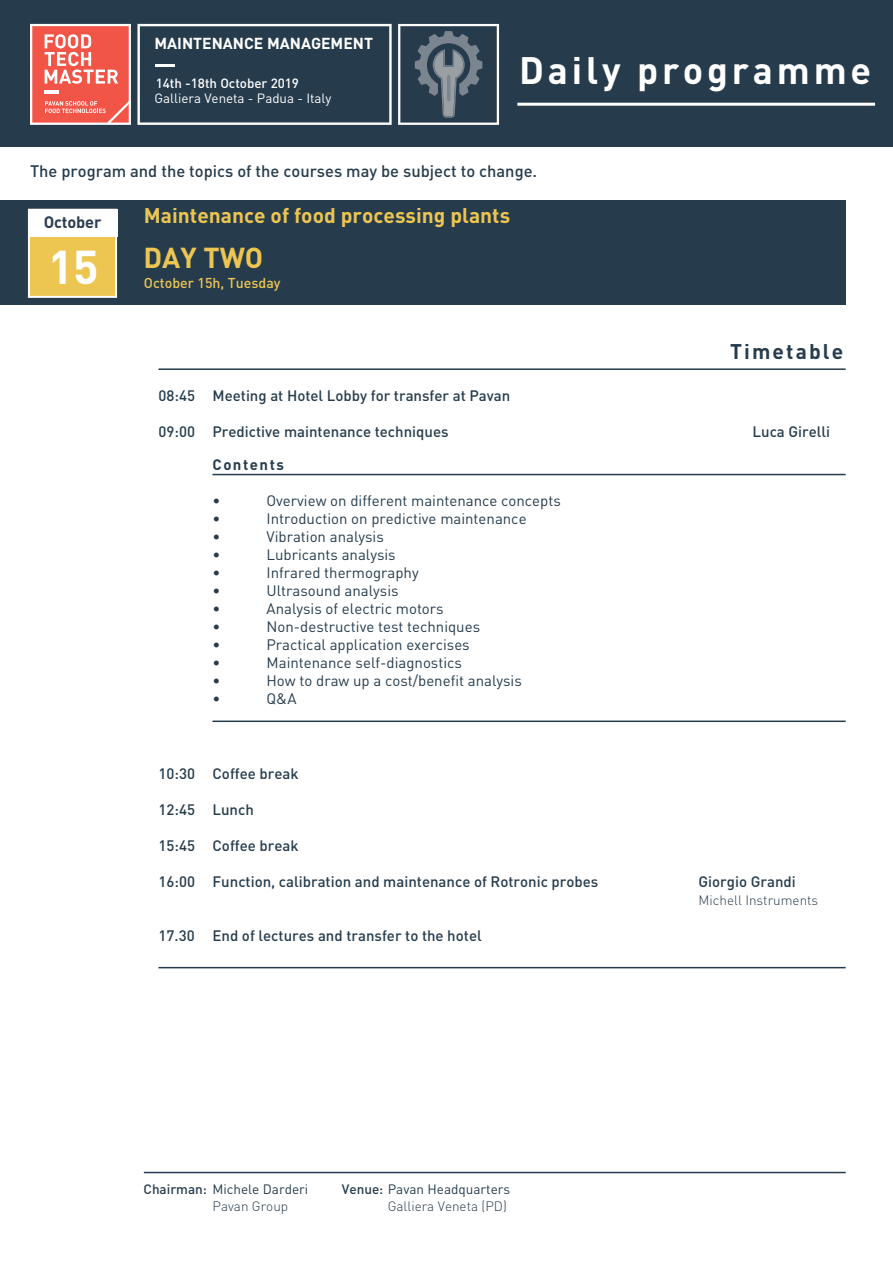
<style>
.page{position:relative;width:893px;height:1263px;background:#fff}
.page>*{position:absolute;margin:0;border:0;box-sizing:border-box;transform-origin:0 0}
.t1{font:700 46.8px "DIN Pro";color:#fff}
.t2{font:700 37.8px "DIN Pro";letter-spacing:.1em;color:#fff}
.t3{font:700 28.5px "DIN Pro";color:#edc551}
.t4{font:700 21px "DIN Pro";color:#edc551}
.t5{font:700 21px "DIN Pro";letter-spacing:.1em;color:#263c4d}
.t6{font:500 16.5px "DIN Pro";color:#263c4d}
.t7{font:700 16.35px "DIN Pro";letter-spacing:-.01em;color:#2d3d4f}
.t8{font:700 15.75px "DIN Pro";color:#fff}
.t9{font:15px "DIN Pro";color:#263c4d}
.t10{font:500 15px "DIN Pro";color:#263c4d}
.t11{font:700 15px "DIN Pro";letter-spacing:.1em;color:#263c4d}
.t12{font:500 14.1px "DIN Pro";color:#edc551}
.t13{font:300 13.5px/16.2px "DIN Pro";color:#263c4d;text-align:right}
.t14{font:13.5px/16.2px "DIN Pro";color:#263c4d}
.t15{font:13.35px "DIN Pro";color:#fff}
.t16{font:500 13.35px "DIN Pro";color:#fff}
.s1{font-weight:500}
.s2{font-weight:300}
.s3{font-weight:400}
</style>
<div class="page">
<div style="left:0;top:0;width:893px;height:147px;background:#263c4d"></div>
<hr style="left:517px;top:103px;width:358px;height:3px;background:#fff">
<div style="left:0;top:201px;width:846px;height:104px;background:#263c4d"></div>
<svg style="left:28px;top:236px;width:89px;height:62px;background:#eec960"></svg>
<div style="left:28px;top:209px;width:89px;height:27px;background:#fff"></div>
<hr style="left:159px;top:967px;width:687px;height:1px;background:#263c4d">
<hr style="left:159px;top:368px;width:687px;height:2px;background:#263c4d">
<hr style="left:144px;top:1172px;width:702px;height:1px;background:#263c4d">
<hr style="left:213px;top:720px;width:633px;height:2px;background:#263c4d">
<hr style="left:213px;top:474px;width:633px;height:1px;background:#263c4d">
<svg style="left:398px;top:24px;width:101px;height:101px"></svg>
<hr style="left:447px;top:75px;width:3px;height:26px;background:#7b8690;border-radius:2px">
<svg style="left:137px;top:24px;width:255px;height:101px"></svg>
<svg style="left:30px;top:24px;width:101px;height:101px;background:#f27b70"></svg>
<hr style="left:45px;top:91px;width:14px;height:3px;background:#fff">
<hr style="left:156px;top:64px;width:19px;height:3px;background:#fff">
<p class="t8" style="left:154px;top:33px;width:220px">MAINTENANCE MANAGEMENT</p>
<p class="t16" style="left:156px;top:74px;width:145px">14th -18th October 2019</p>
<p class="t15" style="left:154px;top:89px;width:178px">Galliera Veneta - Padua - Italy</p>
<h2 class="t2" style="left:519px;top:45px;width:353px">Daily programme</h2>
<p class="t6" style="left:30px;top:160px;width:509px">The program and the topics of the courses may be subject to change.</p>
<p class="t7" style="left:44px;top:211px;width:59px">October</p>
<h1 class="t1" style="left:48px;top:236px;width:52px">15</h1>
<h3 class="t4" style="left:144px;top:201px;width:368px">Maintenance of food processing plants</h3>
<h3 class="t3" style="left:144px;top:239px;width:121px">DAY TWO</h3>
<p class="t12" style="left:144px;top:273px;width:138px">October 15h, Tuesday</p>
<h3 class="t5" style="left:730px;top:338px;width:115px">Timetable</h3>
<p class="t10" style="left:159px;top:385px;width:353px">08:45 Meeting at Hotel Lobby for transfer at Pavan</p>
<p class="t10" style="left:159px;top:421px;width:292px">09:00 Predictive maintenance techniques</p>
<p class="t10" style="left:753px;top:421px;width:79px">Luca Girelli</p>
<p class="t11" style="left:213px;top:454px;width:73px">Contents</p>
<p class="t9" style="left:213px;top:490px;width:9px">•</p>
<p class="t9" style="left:267px;top:490px;width:296px">Overview on different maintenance concepts</p>
<p class="t9" style="left:213px;top:508px;width:9px">•</p>
<p class="t9" style="left:267px;top:508px;width:262px">Introduction on predictive maintenance</p>
<p class="t9" style="left:213px;top:526px;width:9px">•</p>
<p class="t9" style="left:267px;top:526px;width:119px">Vibration analysis</p>
<p class="t9" style="left:213px;top:544px;width:9px">•</p>
<p class="t9" style="left:267px;top:544px;width:131px">Lubricants analysis</p>
<p class="t9" style="left:213px;top:562px;width:9px">•</p>
<p class="t9" style="left:267px;top:562px;width:154px">Infrared thermography</p>
<p class="t9" style="left:213px;top:580px;width:9px">•</p>
<p class="t9" style="left:267px;top:580px;width:134px">Ultrasound analysis</p>
<p class="t9" style="left:213px;top:598px;width:9px">•</p>
<p class="t9" style="left:267px;top:598px;width:179px">Analysis of electric motors</p>
<p class="t9" style="left:213px;top:616px;width:9px">•</p>
<p class="t9" style="left:267px;top:616px;width:215px">Non-destructive test techniques</p>
<p class="t9" style="left:213px;top:634px;width:9px">•</p>
<p class="t9" style="left:267px;top:634px;width:205px">Practical application exercises</p>
<p class="t9" style="left:213px;top:652px;width:9px">•</p>
<p class="t9" style="left:267px;top:652px;width:197px">Maintenance self-diagnostics</p>
<p class="t9" style="left:213px;top:670px;width:9px">•</p>
<p class="t9" style="left:267px;top:670px;width:257px">How to draw up a cost/benefit analysis</p>
<p class="t9" style="left:213px;top:688px;width:9px">•</p>
<p class="t9" style="left:267px;top:688px;width:31px">Q&amp;A</p>
<p class="t10" style="left:159px;top:763px;width:142px">10:30 Coffee break</p>
<p class="t10" style="left:159px;top:799px;width:97px">12:45 Lunch</p>
<p class="t10" style="left:159px;top:835px;width:142px">15:45 Coffee break</p>
<p class="t10" style="left:159px;top:871px;width:441px">16:00 Function, calibration and maintenance of Rotronic probes</p>
<p class="t10" style="left:699px;top:871px;width:99px">Giorgio Grandi</p>
<p class="t13" style="left:699px;top:891px;width:121px">Michell Instruments</p>
<p class="t10" style="left:159px;top:925px;width:325px">17.30 End of lectures and transfer to the hotel</p>
<p class="t14" style="left:213px;top:1181px;width:97px;text-indent:-69px"><span class="s1">Chairman:</span> Michele Darderi<br><span class="s2">Pavan Group</span></p>
<p class="t13" style="left:342px;top:1181px;width:170px"><span class="s1">Venue:</span> <span class="s3">Pavan Headquarters<br></span>Galliera Veneta (PD)</p>
</div>
